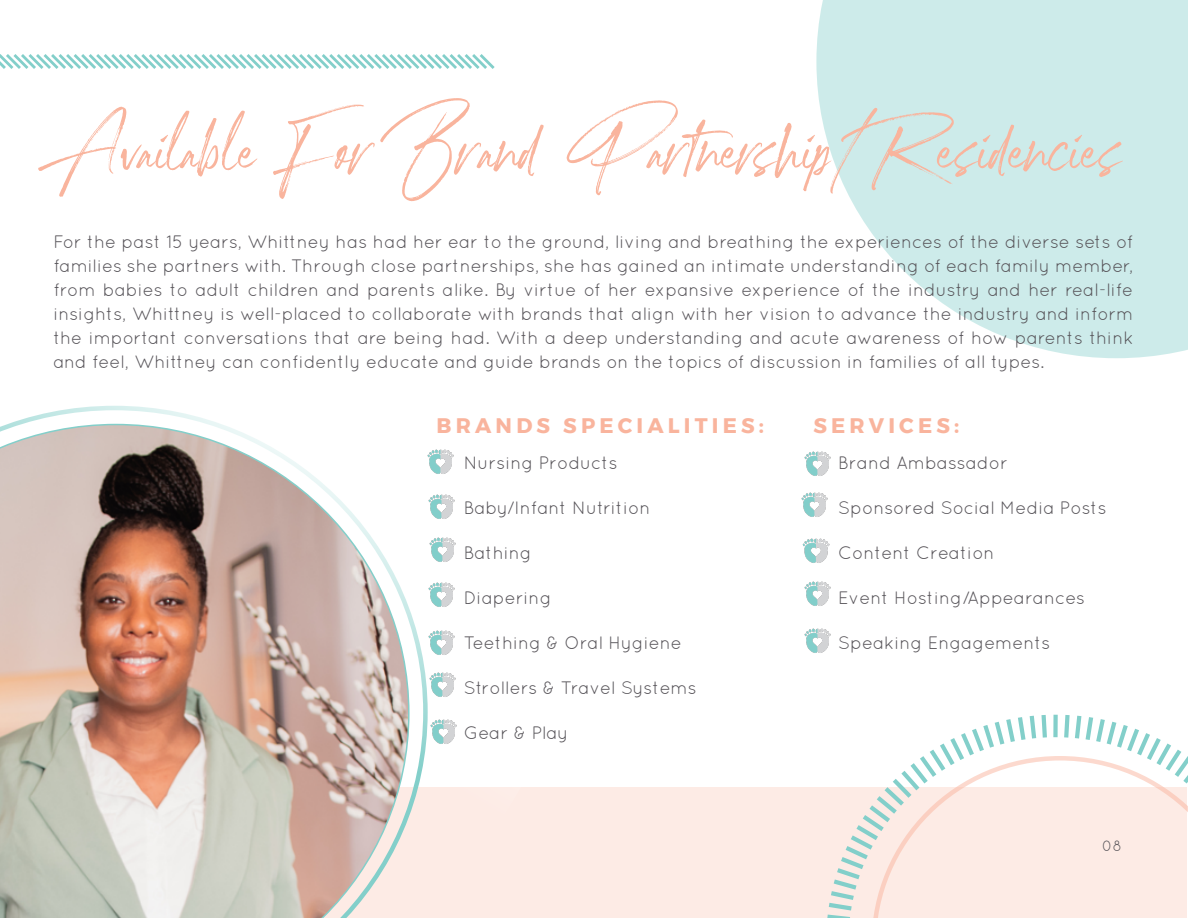
<style>
.page{position:relative;width:1188px;height:918px;background:#fff}
.page>*{position:absolute;margin:0;border:0;box-sizing:border-box;transform-origin:0 0}
.t1{font:64.5px "Marquette";color:#f9b49d}
.t2{font:700 21px "Gontserrat";letter-spacing:.2em;color:#f9b49d}
.t3{font:18px/24px "Quicksand";color:#565358;text-align:justify}
.t4{font:15px "Quicksand";color:#565358}
</style>
<div class="page">
<div style="left:0;top:787px;width:1187px;height:131px;background:#fdebe5"></div>
<svg style="left:816px;top:0;width:372px;height:358px;background:#d4eded"></svg>
<img style="left:0;top:424px;width:410px;height:494px">
<svg style="left:0;top:54px;width:495px;height:15px"></svg>
<svg style="left:827px;top:714px;width:355px;height:204px"></svg>
<svg style="left:872px;top:756px;width:316px;height:162px"></svg>
<img style="left:427px;top:449px;width:27px;height:25px">
<img style="left:428px;top:494px;width:27px;height:25px">
<img style="left:429px;top:537px;width:27px;height:25px">
<img style="left:428px;top:582px;width:27px;height:25px">
<img style="left:423px;top:630px;width:32px;height:31px">
<img style="left:424px;top:669px;width:32px;height:34px">
<img style="left:425px;top:716px;width:32px;height:33px">
<img style="left:804px;top:451px;width:27px;height:25px">
<img style="left:801px;top:492px;width:27px;height:25px">
<img style="left:802px;top:538px;width:28px;height:25px">
<img style="left:804px;top:581px;width:27px;height:25px">
<img style="left:804px;top:628px;width:27px;height:25px">
<h1 class="t1" style="left:54px;top:107px;width:1069px">Available For Brand Partnership/Residencies</h1>
<p class="t3" style="left:53px;top:229px;width:1082px">For the past 15 years, Whittney has had her ear to the ground, living and breathing the experiences of the diverse sets of families she partners with. Through close partnerships, she has gained an intimate understanding of each family member, from babies to adult children and parents alike. By virtue of her expansive experience of the industry and her real-life insights, Whittney is well-placed to collaborate with brands that align with her vision to advance the industry and inform the important conversations that are being had. With a deep understanding and acute awareness of how parents think and feel, Whittney can confidently educate and guide brands on the topics of discussion in families of all types.</p>
<p class="t2" style="left:437px;top:409px;width:329px">BRANDS SPECIALITIES:</p>
<p class="t3" style="left:464px;top:450px;width:155px">Nursing Products</p>
<p class="t3" style="left:464px;top:495px;width:188px">Baby/Infant Nutrition</p>
<p class="t3" style="left:464px;top:540px;width:70px">Bathing</p>
<p class="t3" style="left:464px;top:585px;width:89px">Diapering</p>
<p class="t3" style="left:464px;top:630px;width:220px">Teething &amp; Oral Hygiene</p>
<p class="t3" style="left:464px;top:675px;width:234px">Strollers &amp; Travel Systems</p>
<p class="t3" style="left:464px;top:720px;width:106px">Gear &amp; Play</p>
<p class="t2" style="left:813px;top:409px;width:147px">SERVICES:</p>
<p class="t3" style="left:838px;top:450px;width:171px">Brand Ambassador</p>
<p class="t3" style="left:838px;top:495px;width:270px">Sponsored Social Media Posts</p>
<p class="t3" style="left:838px;top:540px;width:158px">Content Creation</p>
<p class="t3" style="left:838px;top:585px;width:248px">Event Hosting/Appearances</p>
<p class="t3" style="left:838px;top:630px;width:214px">Speaking Engagements</p>
<p class="t4" style="left:1102px;top:838px;width:22px">08</p>
</div>
